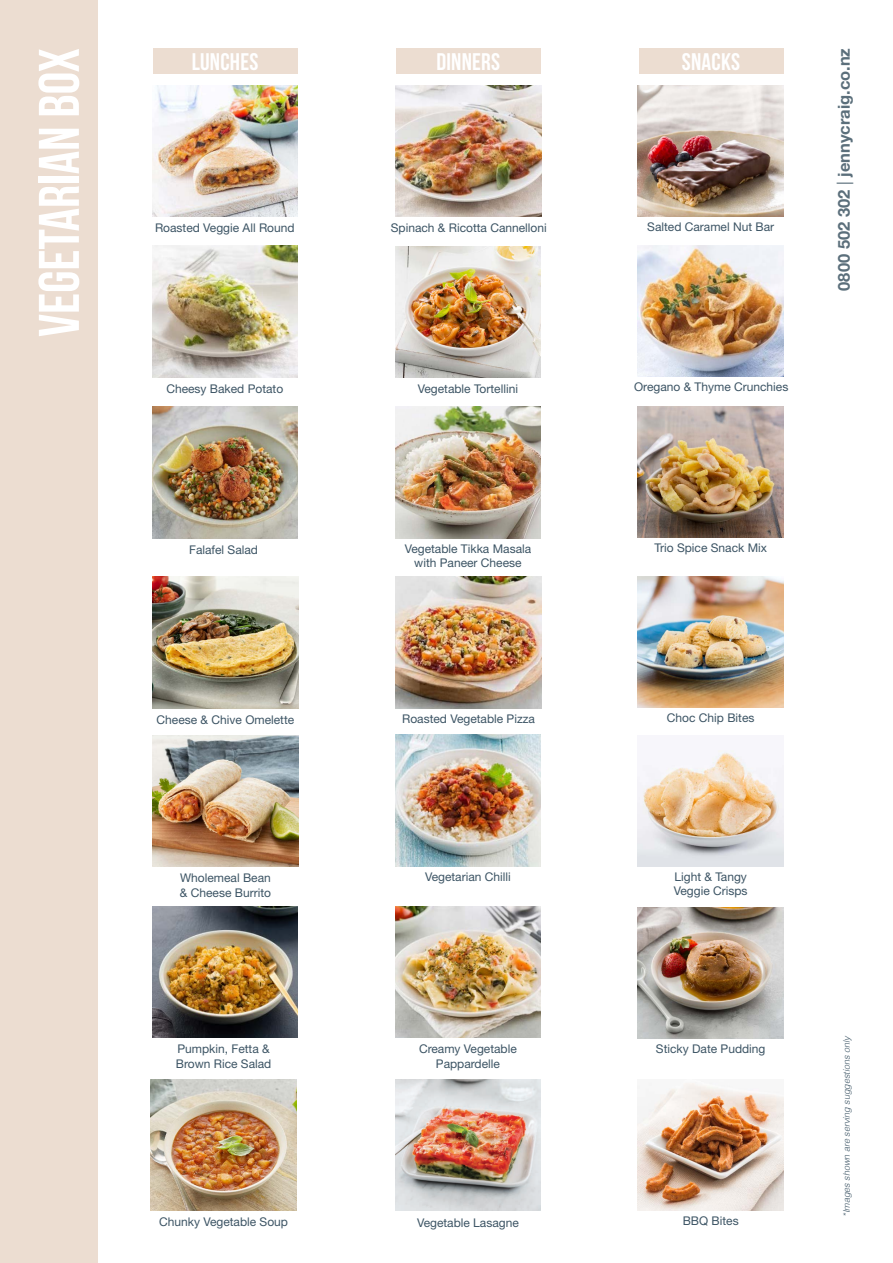
<style>
.page{position:relative;width:893px;height:1263px;background:#fff}
.page>*{position:absolute;margin:0;border:0;box-sizing:border-box;transform-origin:0 0}
.t1{font:57.15px "Bebas Neue";color:#fff}
.t2{font:700 24px "Bebas Neue";letter-spacing:.01em;color:#fff}
.t3{font:700 16.5px "Helvetica Neue LT Std";color:#5b6f7b}
.Body_Copy_Right_Colu{font:12px/14.4px "Helvetica Neue LT Std";color:#3c5464}
.Body_Copy_Right_Colu-2{font:italic 300 9px "Helvetica";letter-spacing:-.01em;color:#3c5464}
.s1{font-weight:400}
</style>
<div class="page">
<div style="left:153px;top:48px;width:144px;height:26px;background:#ecddd1"></div>
<div style="left:396px;top:48px;width:145px;height:26px;background:#ecddd1"></div>
<div style="left:639px;top:48px;width:144px;height:26px;background:#ecddd1"></div>
<img style="left:638px;top:245px;width:145px;height:132px">
<img style="left:152px;top:85px;width:146px;height:132px">
<img style="left:152px;top:246px;width:146px;height:131px">
<img style="left:152px;top:407px;width:146px;height:131px">
<img style="left:153px;top:577px;width:145px;height:131px">
<img style="left:152px;top:906px;width:146px;height:132px">
<img style="left:395px;top:246px;width:146px;height:132px">
<img style="left:396px;top:85px;width:145px;height:132px">
<img style="left:395px;top:407px;width:146px;height:131px">
<img style="left:396px;top:577px;width:145px;height:131px">
<img style="left:395px;top:906px;width:146px;height:132px">
<img style="left:151px;top:1079px;width:145px;height:132px">
<img style="left:638px;top:85px;width:145px;height:132px">
<img style="left:638px;top:406px;width:145px;height:132px">
<img style="left:638px;top:576px;width:145px;height:132px">
<img style="left:638px;top:751px;width:145px;height:115px">
<img style="left:638px;top:907px;width:145px;height:131px">
<img style="left:638px;top:1083px;width:145px;height:128px">
<img style="left:395px;top:735px;width:146px;height:131px">
<div style="left:0;top:0;width:98px;height:1263px;background:#ecddd1"></div>
<img style="left:153px;top:735px;width:145px;height:131px">
<img style="left:395px;top:1079px;width:146px;height:132px">
<p class="t1" style="left:28px;top:337px;width:290px;rotate:-90deg">vegetarian box</p>
<p class="t2" style="left:192px;top:48px;width:68px">LUNCHES</p>
<p class="t2" style="left:436px;top:48px;width:65px">DINNERS</p>
<p class="t2" style="left:682px;top:48px;width:60px">SNACKS</p>
<p class="t3" style="left:834px;top:291px;width:244px;rotate:-90deg">0800 502 302 <span class="s1">|</span> jennycraig.co.nz</p>
<p class="Body_Copy_Right_Colu" style="left:647px;top:220px;width:128px">Salted Caramel Nut Bar</p>
<p class="Body_Copy_Right_Colu" style="left:391px;top:220px;width:158px">Spinach &amp; Ricotta Cannelloni</p>
<p class="Body_Copy_Right_Colu" style="left:155px;top:221px;width:141px">Roasted Veggie All Round</p>
<p class="Body_Copy_Right_Colu" style="left:166px;top:381px;width:118px">Cheesy Baked Potato</p>
<p class="Body_Copy_Right_Colu" style="left:418px;top:382px;width:102px">Vegetable Tortellini</p>
<p class="Body_Copy_Right_Colu" style="left:634px;top:379px;width:156px">Oregano &amp; Thyme Crunchies</p>
<p class="Body_Copy_Right_Colu" style="left:189px;top:542px;width:70px">Falafel Salad</p>
<p class="Body_Copy_Right_Colu" style="left:405px;top:541px;width:128px;text-align:center">Vegetable Tikka Masala with Paneer Cheese</p>
<p class="Body_Copy_Right_Colu" style="left:654px;top:541px;width:114px">Trio Spice Snack Mix</p>
<p class="Body_Copy_Right_Colu" style="left:157px;top:712px;width:139px">Cheese &amp; Chive Omelette</p>
<p class="Body_Copy_Right_Colu" style="left:402px;top:711px;width:134px">Roasted Vegetable Pizza</p>
<p class="Body_Copy_Right_Colu" style="left:667px;top:711px;width:89px">Choc Chip Bites</p>
<p class="Body_Copy_Right_Colu" style="left:180px;top:871px;width:93px">Wholemeal Bean &amp; Cheese Burrito</p>
<p class="Body_Copy_Right_Colu" style="left:425px;top:869px;width:87px">Vegetarian Chilli</p>
<p class="Body_Copy_Right_Colu" style="left:674px;top:869px;width:75px">Light &amp; Tangy<br>Veggie Crisps</p>
<p class="Body_Copy_Right_Colu" style="left:176px;top:1042px;width:97px">Pumpkin, Fetta &amp;<br>Brown Rice Salad</p>
<p class="Body_Copy_Right_Colu" style="left:159px;top:1214px;width:130px">Chunky Vegetable Soup</p>
<p class="Body_Copy_Right_Colu" style="left:419px;top:1042px;width:99px;text-align:center">Creamy Vegetable<br>Pappardelle</p>
<p class="Body_Copy_Right_Colu" style="left:417px;top:1215px;width:103px">Vegetable Lasagne</p>
<p class="Body_Copy_Right_Colu" style="left:656px;top:1041px;width:111px">Sticky Date Pudding</p>
<p class="Body_Copy_Right_Colu" style="left:683px;top:1214px;width:58px">BBQ Bites</p>
<p class="Body_Copy_Right_Colu-2" style="left:839px;top:1217px;width:182px;rotate:-90deg">*Images shown are serving suggestions only</p>
</div>
